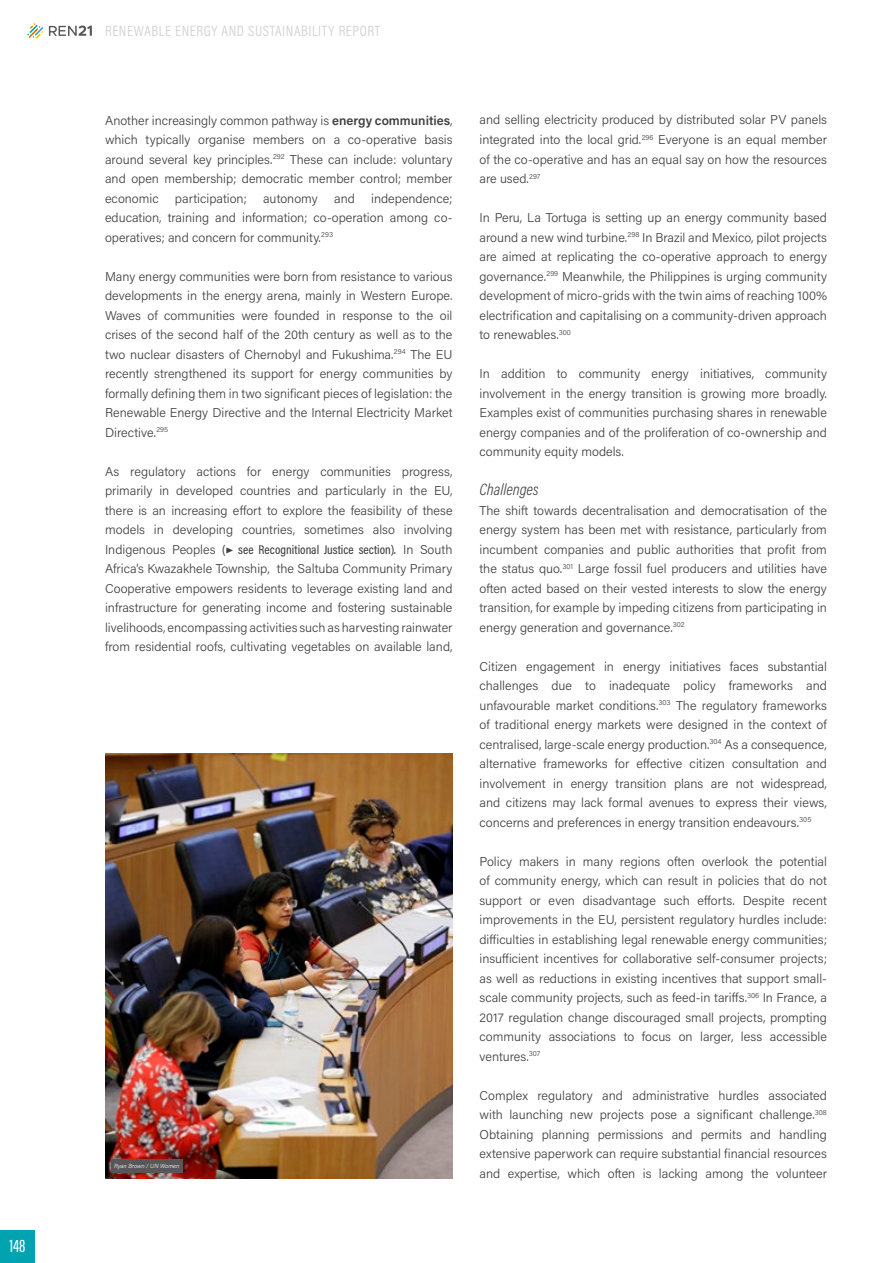
<style>
.page{position:relative;width:893px;height:1263px;background:#fff}
.page>*{position:absolute;margin:0;border:0;box-sizing:border-box;transform-origin:0 0}
.t1{font:500 18px "Acumin Pro Extra Cond";color:#fff}
.Heading_5{font:italic 300 16.5px "Acumin Pro Cond";color:#404040}
.t2{font:300 15px "Acumin Pro Cond";letter-spacing:.04em;color:#cdcdcd}
.Body{font:300 12.75px/19.5px "Acumin Pro";color:#404040;text-align:justify}
.Photo_Credit{font:italic 300 6px "Acumin Pro";color:#fff}
.s1{font-weight:600}
.s2{font-family:"Acumin Pro Cond";font-weight:500}
.s3{font-weight:400;font-style:italic}
</style>
<div class="page">
<svg style="left:27px;top:23px;width:16px;height:16px"></svg>
<svg style="left:49px;top:26px;width:43px;height:10px"></svg>
<img style="left:105px;top:753px;width:348px;height:426px">
<div style="left:111px;top:1159px;width:72px;height:14px;background:#575757"></div>
<div style="left:0;top:1231px;width:35px;height:32px;background:#00a3af"></div>
<h1 class="t1" style="left:9px;top:1235px;width:18px">148</h1>
<p class="t2" style="left:105px;top:21px;width:277px">RENEWABLE ENERGY AND SUSTAINABILITY REPORT</p>
<p class="Body" style="left:105px;top:110px;width:349px">Another increasingly common pathway is <span class="s1">energy communities</span>, which typically organise members on a co-operative basis around several key principles.<sup>292</sup> These can include: voluntary and open membership; democratic member control; member economic</p>
<p class="Body" style="left:105px;top:188px;width:349px;text-indent:266px">independence; education, training and information; co-operation among co&shy;operatives; and concern for community.<sup>293</sup></p>
<p class="Body" style="left:105px;top:266px;width:349px">Many energy communities were born from resistance to various developments in the energy arena, mainly in Western Europe.<br>Waves of communities were founded in response to the oil crises of the second half of the 20th century as well as to the two nuclear disasters of Chernobyl and Fukushima.<sup>294</sup> The EU recently strengthened its support for energy communities by formally defining them in two significant pieces of legislation: the Renewable Energy Directive and the Internal Electricity Market Directive.<sup>295</sup></p>
<p class="Body" style="left:105px;top:461px;width:349px">As regulatory actions for energy communities progress, primarily in developed countries and particularly in the EU, there is an increasing effort to explore the feasibility of these models in developing countries, sometimes also involving Indigenous Peoples <span class="s2">(▶ see Recognitional Justice section)</span><span class="s3">.</span> In South Africa’s Kwazakhele Township, the Saltuba Community Primary Cooperative empowers residents to leverage existing land and infrastructure for generating income and fostering sustainable livelihoods, encompassing activities such as harvesting rainwater from residential roofs, cultivating vegetables on available land,</p>
<p class="Body" style="left:175px;top:188px;width:73px">participation;</p>
<p class="Body" style="left:263px;top:188px;width:56px">autonomy</p>
<p class="Body" style="left:334px;top:188px;width:22px">and</p>
<p class="Photo_Credit" style="left:114px;top:1162px;width:67px">Ryan Brown / UN Women</p>
<p class="Body" style="left:479px;top:110px;width:349px">and selling electricity produced by distributed solar PV panels integrated into the local grid.<sup>296</sup> Everyone is an equal member of the co-operative and has an equal say on how the resources are used.<sup>297</sup></p>
<p class="Body" style="left:479px;top:207px;width:349px">In Peru, La Tortuga is setting up an energy community based around a new wind turbine.<sup>298</sup> In Brazil and Mexico, pilot projects are aimed at replicating the co-operative approach to energy governance.<sup>299</sup> Meanwhile, the Philippines is urging community development of micro-grids with the twin aims of reaching 100% electrification and capitalising on a community-driven approach to renewables.<sup>300</sup></p>
<p class="Body" style="left:479px;top:363px;width:349px">In addition to community energy initiatives, community involvement in the energy transition is growing more broadly.<br>Examples exist of communities purchasing shares in renewable energy companies and of the proliferation of co-ownership and community equity models.</p>
<p class="Heading_5" style="left:479px;top:479px;width:61px">Challenges</p>
<p class="Body" style="left:479px;top:500px;width:349px">The shift towards decentralisation and democratisation of the energy system has been met with resistance, particularly from incumbent companies and public authorities that profit from the status quo.<sup>301</sup> Large fossil fuel producers and utilities have often acted based on their vested interests to slow the energy transition, for example by impeding citizens from participating in energy generation and governance.<sup>302</sup></p>
<p class="Body" style="left:479px;top:656px;width:349px">Citizen engagement in energy initiatives faces substantial challenges due to inadequate policy frameworks and unfavourable market conditions.<sup>303</sup> The regulatory frameworks of traditional energy markets were designed in the context of centralised, large-scale energy production.<sup>304</sup> As a consequence, alternative frameworks for effective citizen consultation and involvement in energy transition plans are not widespread, and citizens may lack formal avenues to express their views, concerns and preferences in energy transition endeavours.<sup>305</sup></p>
<p class="Body" style="left:479px;top:851px;width:349px">Policy makers in many regions often overlook the potential of community energy, which can result in policies that do not support or even disadvantage such efforts. Despite recent improvements in the EU, persistent regulatory hurdles include: difficulties in establishing legal renewable energy communities; insufficient incentives for collaborative self-consumer projects; as well as reductions in existing incentives that support small&shy;scale community projects, such as feed-in tariffs.<sup>306</sup> In France, a 2017 regulation change discouraged small projects, prompting community associations to focus on larger, less accessible ventures.<sup>307</sup></p>
<p class="Body" style="left:479px;top:1085px;width:349px">Complex regulatory and administrative hurdles associated with launching new projects pose a significant challenge.<sup>308<br></sup>Obtaining planning permissions and permits and handling extensive paperwork can require substantial financial resources and expertise, which often is lacking among the volunteer</p>
</div>
